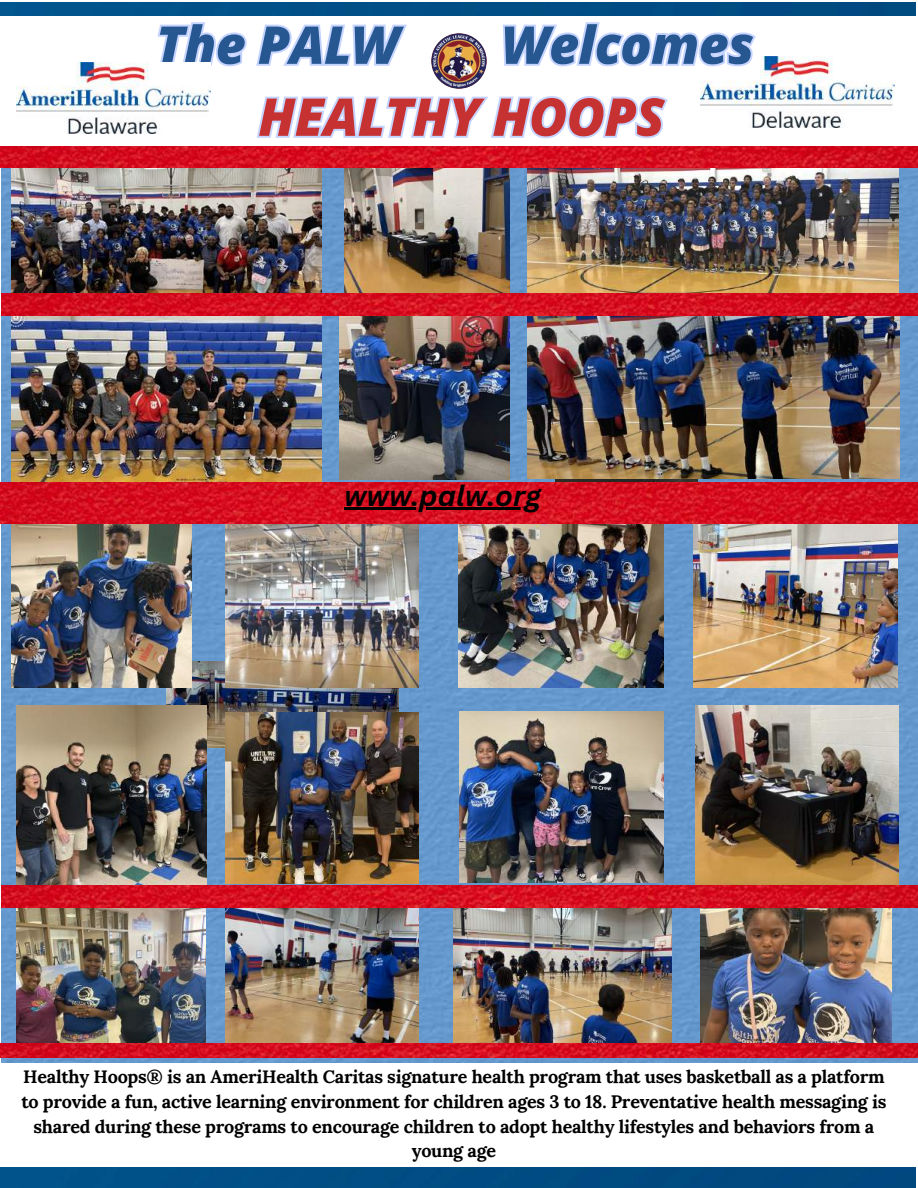
<style>
.page{position:relative;width:918px;height:1188px;background:#fff}
.page>*{position:absolute;margin:0;border:0;box-sizing:border-box;transform-origin:0 0}
.t1{font:italic 800 52.2px "Open Sans";letter-spacing:-.015em;color:#275791}
.t2{font:italic 800 52.2px "Open Sans";letter-spacing:-.015em;color:#c63131}
.t3{font:italic 700 28.5px "Canva Sans";color:#000}
.t4{font:700 18px/24.8px "Lora";letter-spacing:-.015em;color:#000;text-align:center}
</style>
<div class="page">
<div style="left:0;top:1167px;width:916px;height:21px;background:#014d84"></div>
<img style="left:2px;top:146px;width:916px;height:916px">
<img style="left:758px;top:56px;width:137px;height:71px">
<img style="left:16px;top:908px;width:190px;height:135px">
<img style="left:344px;top:168px;width:166px;height:126px">
<img style="left:556px;top:479px;width:141px;height:4px">
<img style="left:527px;top:316px;width:373px;height:163px">
<img style="left:694px;top:523px;width:203px;height:165px">
<img style="left:225px;top:908px;width:194px;height:135px">
<img style="left:167px;top:662px;width:231px;height:85px">
<img style="left:459px;top:712px;width:205px;height:171px">
<img style="left:16px;top:705px;width:190px;height:180px">
<img style="left:695px;top:705px;width:204px;height:180px">
<img style="left:339px;top:315px;width:170px;height:165px">
<img style="left:12px;top:523px;width:179px;height:164px">
<img style="left:459px;top:523px;width:204px;height:164px">
<img style="left:225px;top:523px;width:194px;height:164px">
<img style="left:0;top:2px;width:916px;height:14px">
<img style="left:527px;top:146px;width:372px;height:148px">
<img style="left:12px;top:146px;width:310px;height:148px">
<img style="left:12px;top:315px;width:310px;height:168px">
<img style="left:453px;top:908px;width:219px;height:136px">
<img style="left:700px;top:908px;width:191px;height:136px">
<img style="left:225px;top:712px;width:194px;height:171px">
<img style="left:2px;top:885px;width:916px;height:23px">
<img style="left:2px;top:294px;width:916px;height:21px">
<img style="left:0;top:483px;width:918px;height:40px">
<img style="left:0;top:1044px;width:918px;height:13px">
<svg style="left:155px;top:2px;width:603px;height:137px"></svg>
<img style="left:0;top:147px;width:918px;height:21px">
<img style="left:16px;top:62px;width:195px;height:71px">
<hr style="left:344px;top:508px;width:197px;height:2px;background:#000">
<h1 class="t1" style="left:156px;top:8px;width:245px">The PALW</h1>
<h1 class="t1" style="left:501px;top:8px;width:255px">Welcomes</h1>
<h1 class="t2" style="left:258px;top:80px;width:408px">HEALTHY HOOPS</h1>
<h2 class="t3" style="left:344px;top:475px;width:198px">www.palw.org</h2>
<p class="t4" style="left:21px;top:1064px;width:866px">Healthy Hoops® is an AmeriHealth Caritas signature health program that uses basketball as a platform to provide a fun, active learning environment for children ages 3 to 18. Preventative health messaging is shared during these programs to encourage children to adopt healthy lifestyles and behaviors from a young age</p>
</div>
